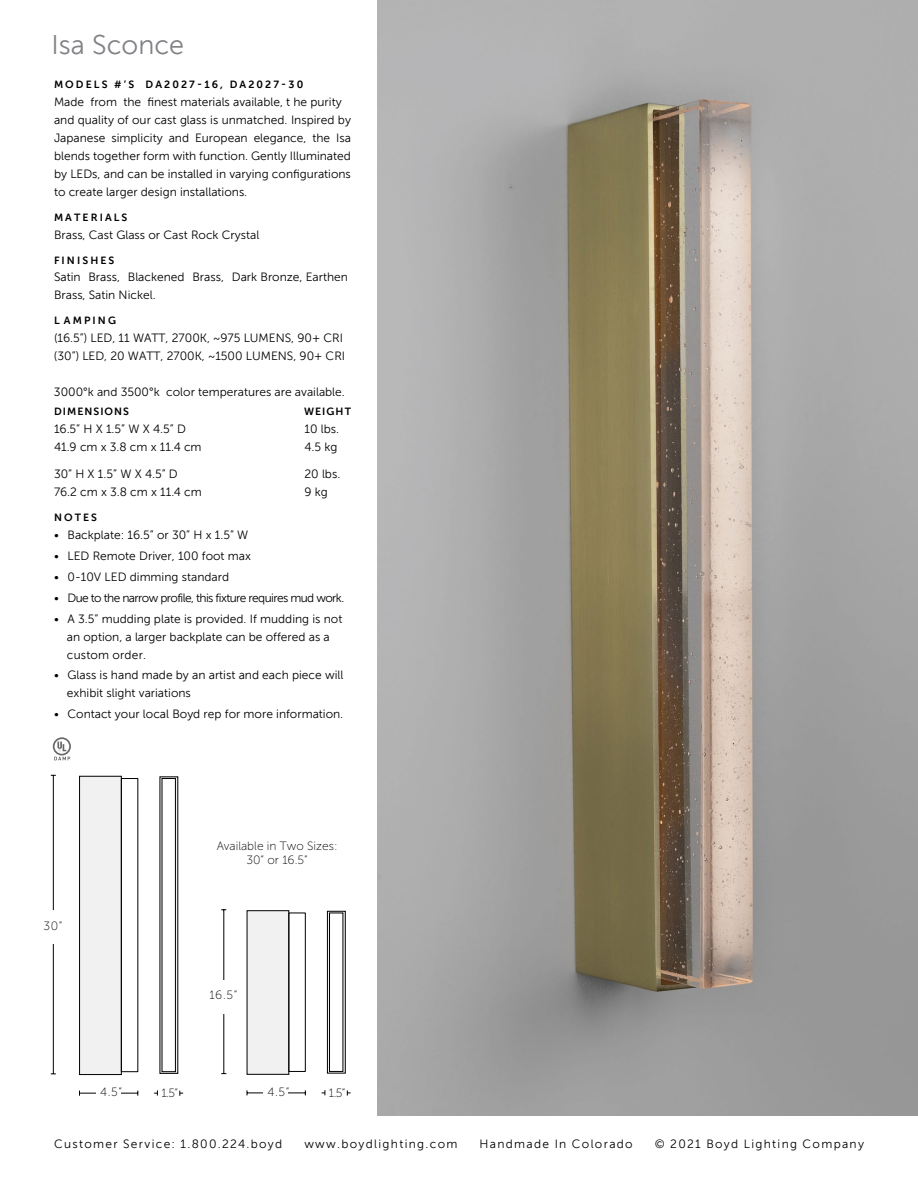
<style>
.page{position:relative;width:918px;height:1188px;background:#fff}
.page>*{position:absolute;margin:0;border:0;box-sizing:border-box;transform-origin:0 0}
.Fixture_Title_Back{font:27px "Museo Sans 300";color:#808285}
.Fixture_Title_Back-2{font:12px/18px "Museo Sans 300";color:#000}
.Regular_8_Point_Copy{font:12px "Museo Sans 300";letter-spacing:.11em;color:#000}
.Description_Text{font:12px "Museo Sans 300";color:#000}
.t1{font:12px/14.4px "Museo Sans 100";color:#000;text-align:center}
.Fixture_Title_Back-3{font:12px "Museo Sans 300";letter-spacing:-.05em;color:#000}
.Fixture_Title_Back-4{font:10.5px "Museo Sans 700";letter-spacing:.2em;color:#000}
.Description_subheads{font:10.5px "Museo Sans 700";letter-spacing:.1em;color:#000}
</style>
<div class="page">
<hr style="left:80px;top:1093px;width:58px;height:1px;background:#000">
<div style="left:96px;top:1084px;width:24px;height:25px;background:#fff"></div>
<div style="left:79px;top:776px;width:43px;height:299px;background:#f1f1f2;border:1px solid #000"></div>
<div style="left:121px;top:778px;width:17px;height:294px;border:1px solid #010101"></div>
<svg style="left:160px;top:777px;width:18px;height:297px"></svg>
<div style="left:162px;top:778px;width:14px;height:294px;background:#fff;border:1px solid #000"></div>
<hr style="left:53px;top:775px;width:1px;height:299px;background:#000">
<div style="left:42px;top:910px;width:24px;height:34px;background:#fff"></div>
<svg style="left:154px;top:1090px;width:4px;height:6px"></svg>
<hr style="left:247px;top:1093px;width:58px;height:1px;background:#000">
<div style="left:263px;top:1084px;width:25px;height:25px;background:#fff"></div>
<div style="left:247px;top:910px;width:42px;height:165px;background:#f1f1f2;border:1px solid #000"></div>
<div style="left:327px;top:911px;width:19px;height:162px;background:#8a8a8b;border:1px solid #000"></div>
<div style="left:329px;top:913px;width:14px;height:159px;background:#fff;border:1px solid #000"></div>
<hr style="left:224px;top:910px;width:1px;height:163px;background:#000">
<div style="left:213px;top:980px;width:23px;height:34px;background:#fff"></div>
<svg style="left:322px;top:1090px;width:4px;height:5px"></svg>
<svg style="left:347px;top:1090px;width:4px;height:6px"></svg>
<img style="left:378px;top:0;width:540px;height:1115px">
<svg style="left:53px;top:737px;width:18px;height:23px"></svg>
<p class="Fixture_Title_Back" style="left:52px;top:30px;width:134px">Isa Sconce</p>
<p class="Fixture_Title_Back-4" style="left:54px;top:79px;width:251px">MODELS #’S DA2027-16, DA2027-30</p>
<p class="Fixture_Title_Back-2" style="left:54px;top:93px;width:298px">Made from the finest materials available, t he purity and quality of our cast glass is unmatched. Inspired by Japanese simplicity and European elegance, the Isa blends together form with function. Gently Illuminated by LEDs, and can be installed in varying configurations to create larger design installations.</p>
<p class="Fixture_Title_Back-4" style="left:54px;top:212px;width:75px">MATERIALS</p>
<p class="Fixture_Title_Back-2" style="left:54px;top:226px;width:207px">Brass, Cast Glass or Cast Rock Crystal</p>
<p class="Fixture_Title_Back-4" style="left:54px;top:255px;width:62px">FINISHES</p>
<p class="Fixture_Title_Back-2" style="left:54px;top:268px;width:296px">Satin Brass, Blackened Brass, Dark Bronze, Earthen<br>Brass, Satin Nickel.</p>
<p class="Fixture_Title_Back-4" style="left:54px;top:315px;width:64px">L AMPING</p>
<p class="Fixture_Title_Back-2" style="left:54px;top:329px;width:293px">(16.5”) LED, 11 WATT, 2700K, ~975 LUMENS, 90+ CRI (30”) LED, 20 WATT, 2700K, ~1500 LUMENS, 90+ CRI</p>
<p class="Fixture_Title_Back-2" style="left:54px;top:383px;width:292px">3000°k and 3500°k color temperatures are available.</p>
<p class="Description_subheads" style="left:54px;top:406px;width:77px">DIMENSIONS</p>
<p class="Description_subheads" style="left:304px;top:406px;width:48px">WEIGHT</p>
<p class="Description_Text" style="left:54px;top:423px;width:133px">16.5” H X 1.5” W X 4.5” D</p>
<p class="Description_Text" style="left:304px;top:423px;width:36px">10 lbs.</p>
<p class="Description_Text" style="left:54px;top:441px;width:149px">41.9 cm x 3.8 cm x 11.4 cm</p>
<p class="Description_Text" style="left:304px;top:441px;width:34px">4.5 kg</p>
<p class="Description_Text" style="left:54px;top:468px;width:125px">30” H X 1.5” W X 4.5” D</p>
<p class="Description_Text" style="left:304px;top:468px;width:37px">20 lbs.</p>
<p class="Description_Text" style="left:54px;top:486px;width:149px">76.2 cm x 3.8 cm x 11.4 cm</p>
<p class="Description_Text" style="left:304px;top:486px;width:25px">9 kg</p>
<p class="Description_subheads" style="left:54px;top:512px;width:45px">NOTES</p>
<p class="Fixture_Title_Back-2" style="left:54px;top:526px;width:196px">• Backplate: 16.5” or 30” H x 1.5” W</p>
<p class="Fixture_Title_Back-2" style="left:54px;top:547px;width:198px">• LED Remote Driver, 100 foot max</p>
<p class="Fixture_Title_Back-2" style="left:54px;top:568px;width:177px">• 0-10V LED dimming standard</p>
<p class="Fixture_Title_Back-3" style="left:54px;top:592px;width:292px">• Due to the narrow profile, this fixture requires mud work.</p>
<p class="Fixture_Title_Back-2" style="left:67px;top:610px;width:277px;text-indent:-13px">• A 3.5” mudding plate is provided. If mudding is not an option, a larger backplate can be offered as a custom order.</p>
<p class="Fixture_Title_Back-2" style="left:67px;top:666px;width:278px;text-indent:-13px">• Glass is hand made by an artist and each piece will exhibit slight variations</p>
<p class="Fixture_Title_Back-2" style="left:54px;top:705px;width:291px">• Contact your local Boyd rep for more information.</p>
<p class="t1" style="left:43px;top:919px;width:20px">30”</p>
<p class="t1" style="left:217px;top:838px;width:122px">Available in Two Sizes:<br>30” or 16.5”</p>
<p class="t1" style="left:209px;top:988px;width:29px">16.5”</p>
<p class="t1" style="left:100px;top:1085px;width:23px">4.5”</p>
<p class="t1" style="left:161px;top:1086px;width:18px">1.5”</p>
<p class="t1" style="left:268px;top:1085px;width:23px">4.5”</p>
<p class="t1" style="left:329px;top:1085px;width:18px">1.5”</p>
<p class="Regular_8_Point_Copy" style="left:54px;top:1137px;width:230px">Customer Service: 1.800.224.boyd</p>
<p class="Regular_8_Point_Copy" style="left:304px;top:1137px;width:155px">www.boydlighting.com</p>
<p class="Regular_8_Point_Copy" style="left:480px;top:1137px;width:155px">Handmade In Colorado</p>
<p class="Regular_8_Point_Copy" style="left:655px;top:1137px;width:211px">© 2021 Boyd Lighting Company</p>
</div>
